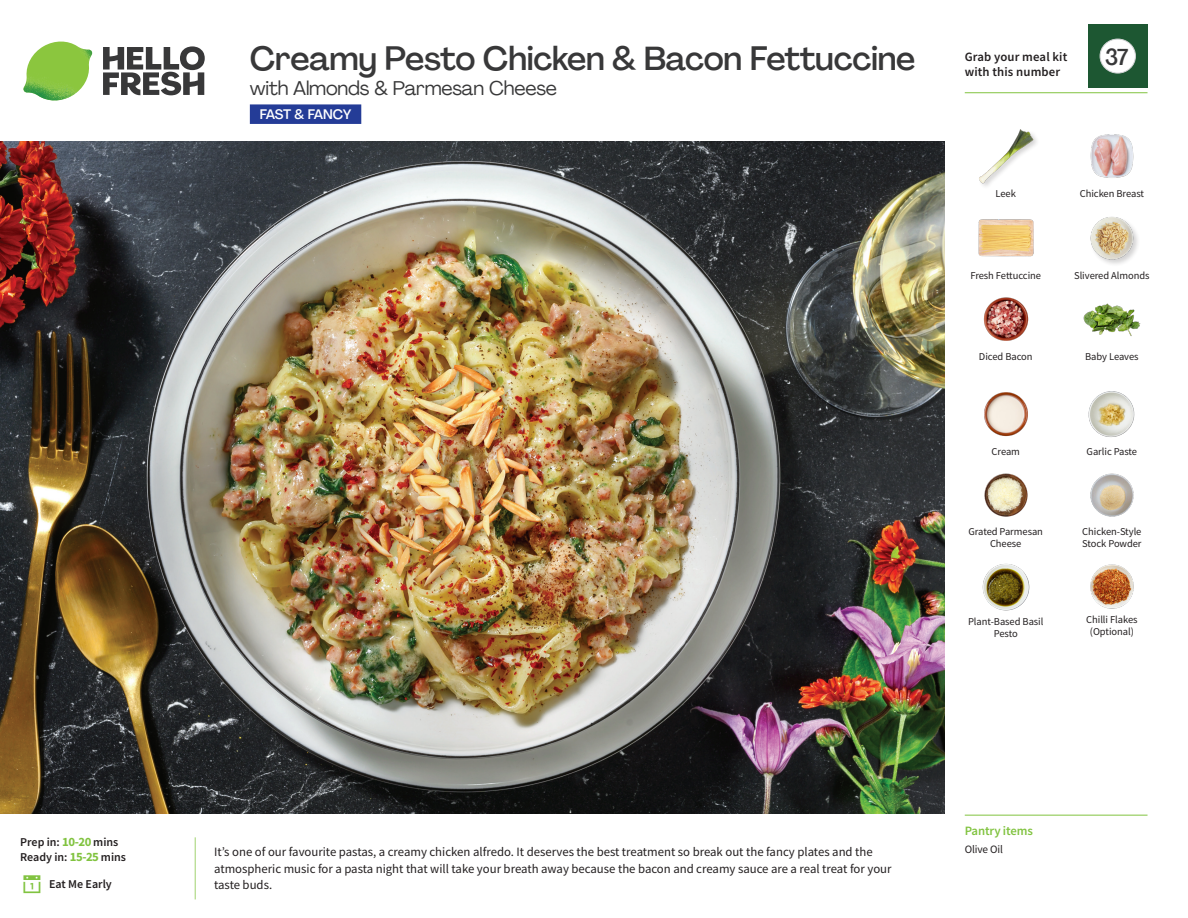
<style>
.page{position:relative;width:1188px;height:918px;background:#fff}
.page>*{position:absolute;margin:0;border:0;box-sizing:border-box;transform-origin:0 0}
._15_Titel_UK{font:500 33px "Agrandir";letter-spacing:-.01em;color:#383839}
._002_Label_Nr{font:500 22.8px "Agrandir";color:#383839;scale:.94 1}
._15_Titel_UK-2{font:19.5px "Agrandir";letter-spacing:-.01em;color:#383839}
.t1{font:500 13.5px "Agrandir";letter-spacing:-.035em;color:#fff}
.Step_6_Text_AU{font:12.75px/16.5px "Source Sans Pro";color:#231f20}
.t2{font:600 12.75px/15px "Source Sans Pro";letter-spacing:.01em;color:#231f20}
._04_Headers_Front{font:600 12.75px "Source Sans Pro";letter-spacing:-.01em;color:#81c340}
._04_Intro{font:600 12px "Source Sans Pro";color:#231f20}
._05_Pantry{font:11.25px "Source Sans Pro";letter-spacing:-.01em;color:#231f20}
._18_FRONT_ingredients{font:10.5px/12px "Source Sans Pro";letter-spacing:-.005em;color:#231f20;text-align:center}
.s1{font-weight:700;font-size:12.75px;color:#81c340}
</style>
<div class="page">
<svg style="left:103px;top:46px;width:102px;height:49px"></svg>
<img style="left:23px;top:42px;width:69px;height:59px">
<img style="left:0;top:142px;width:945px;height:672px">
<div style="left:250px;top:104px;width:111px;height:20px;background:#243c97"></div>
<img style="left:1083px;top:303px;width:58px;height:33px">
<img style="left:1088px;top:391px;width:47px;height:46px">
<img style="left:984px;top:392px;width:44px;height:45px">
<img style="left:984px;top:473px;width:44px;height:44px">
<img style="left:1090px;top:564px;width:44px;height:45px">
<img style="left:982px;top:563px;width:48px;height:48px">
<img style="left:1090px;top:134px;width:44px;height:44px">
<img style="left:978px;top:219px;width:55px;height:38px">
<img style="left:983px;top:297px;width:46px;height:44px">
<div style="left:978px;top:128px;width:62px;height:62px;background:#231f20;opacity:.2"></div>
<img style="left:978px;top:128px;width:55px;height:55px">
<img style="left:1090px;top:216px;width:48px;height:48px">
<img style="left:1090px;top:473px;width:44px;height:44px">
<hr style="left:965px;top:815px;width:183px;height:1px;background:#81c340">
<hr style="left:965px;top:92px;width:183px;height:1px;background:#81c340">
<div style="left:1088px;top:24px;width:60px;height:64px;background:#1d5732"></div>
<div style="left:1100px;top:39px;width:35px;height:34px;background:#fff;border-radius:50%"></div>
<div style="left:1100px;top:39px;width:36px;height:34px;border:1px solid #d1d2d4;border-radius:50%"></div>
<p class="_15_Titel_UK" style="left:250px;top:38px;width:667px">Creamy Pesto Chicken &amp; Bacon Fettuccine</p>
<p class="_15_Titel_UK-2" style="left:250px;top:76px;width:309px">with Almonds &amp; Parmesan Cheese</p>
<p class="t1" style="left:260px;top:106px;width:93px">FAST &amp; FANCY</p>
<p class="t2" style="left:965px;top:49px;width:104px">Grab your meal kit with this number</p>
<p class="_002_Label_Nr" style="left:1105px;top:43px;width:26px">37</p>
<p class="_18_FRONT_ingredients" style="left:996px;top:188px;width:22px">Leek</p>
<p class="_18_FRONT_ingredients" style="left:1080px;top:188px;width:66px">Chicken Breast</p>
<p class="_18_FRONT_ingredients" style="left:970px;top:270px;width:72px">Fresh Fettuccine</p>
<p class="_18_FRONT_ingredients" style="left:1074px;top:270px;width:77px">Slivered Almonds</p>
<p class="_18_FRONT_ingredients" style="left:979px;top:351px;width:55px">Diced Bacon</p>
<p class="_18_FRONT_ingredients" style="left:1085px;top:351px;width:55px">Baby Leaves</p>
<p class="_18_FRONT_ingredients" style="left:992px;top:446px;width:30px">Cream</p>
<p class="_18_FRONT_ingredients" style="left:1087px;top:446px;width:52px">Garlic Paste</p>
<p class="_18_FRONT_ingredients" style="left:969px;top:525px;width:76px">Grated Parmesan<br>Cheese</p>
<p class="_18_FRONT_ingredients" style="left:1082px;top:525px;width:61px;text-align:left">Chicken-Style<br>Stock Powder</p>
<p class="_18_FRONT_ingredients" style="left:968px;top:615px;width:77px">Plant-Based Basil<br>Pesto</p>
<p class="_18_FRONT_ingredients" style="left:1086px;top:614px;width:53px">Chilli Flakes (Optional)</p>
<p class="_04_Intro" style="left:20px;top:834px;width:100px">Prep in: <span class="s1">10-20</span> mins</p>
<p class="_04_Intro" style="left:20px;top:849px;width:107px">Ready in: <span class="s1">15-25</span> mins</p>
<p class="Step_6_Text_AU" style="left:214px;top:844px;width:679px">It’s one of our favourite pastas, a creamy chicken alfredo. It deserves the best treatment so break out the fancy plates and the atmospheric music for a pasta night that will take your breath away because the bacon and creamy sauce are a real treat for your</p>
<p class="_04_Intro" style="left:49px;top:876px;width:64px">Eat Me Early</p>
<p class="Step_6_Text_AU" style="left:214px;top:877px;width:60px">taste buds.</p>
<p class="_04_Headers_Front" style="left:965px;top:822px;width:70px">Pantry items</p>
<p class="_05_Pantry" style="left:965px;top:842px;width:40px">Olive Oil</p>
</div>
